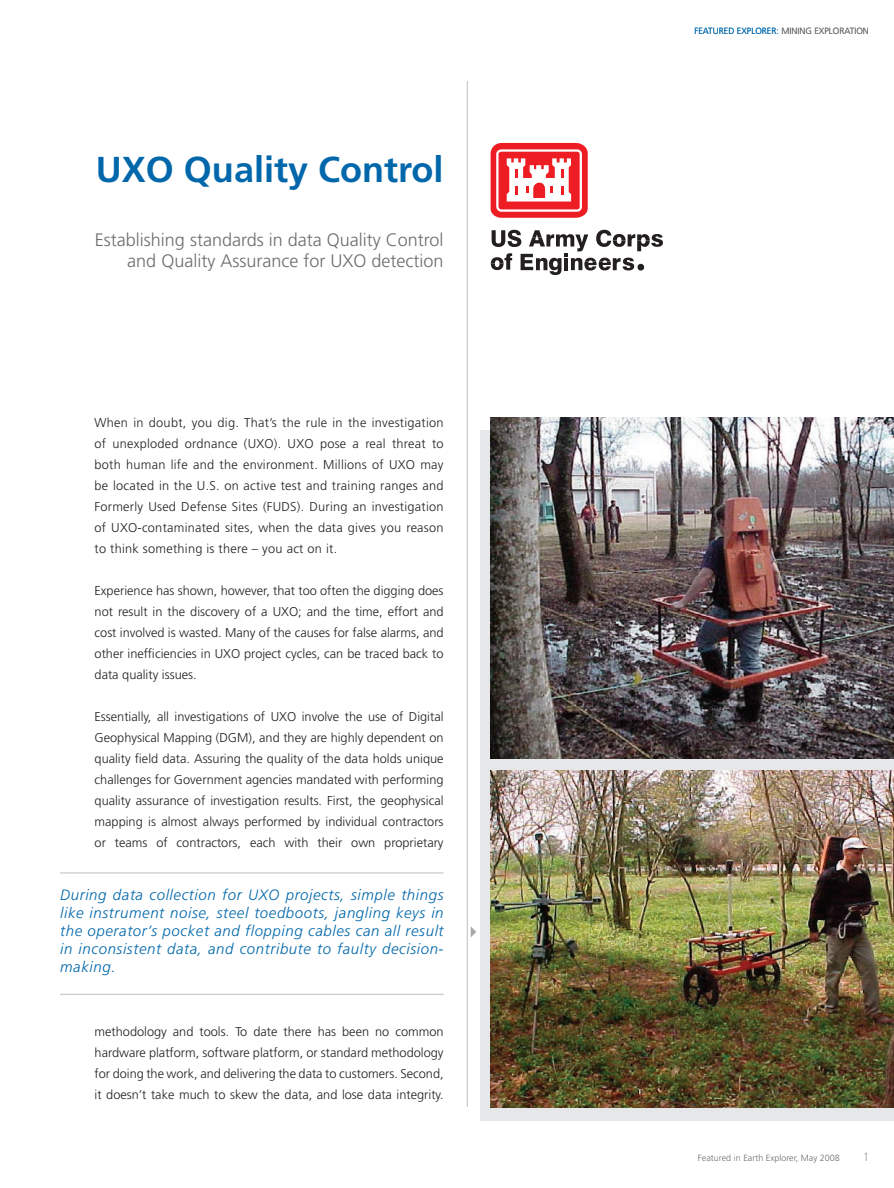
<style>
.page{position:relative;width:894px;height:1188px;background:#fff}
.page>*{position:absolute;margin:0;border:0;box-sizing:border-box;transform-origin:0 0}
.t1{font:700 36px "Frutiger LT Std";color:#0067aa}
.t2{font:300 18px/21.6px "Frutiger LT Std";color:#6c6d70;text-align:right}
.t3{font:italic 300 15px/18px "Frutiger LT Std";letter-spacing:.04em;color:#0067aa;text-align:justify}
.t4{font:300 12.75px/21px "Frutiger LT Std";color:#231f20;text-align:justify}
.t5{font:300 condensed 12px "Frutiger LT Std";color:#939598}
.t6{font:300 9px "Frutiger LT Std";color:#6c6d70}
.t7{font:300 9px "Frutiger LT Std";color:#6c6d70}
.s1{color:#0067aa}
</style>
<div class="page">
<div style="left:480px;top:430px;width:413px;height:690px;background:#e6e7e9"></div>
<img style="left:490px;top:770px;width:403px;height:338px">
<img style="left:490px;top:417px;width:403px;height:341px">
<hr style="left:466px;top:81px;width:1px;height:1026px;background:#bcbdc0">
<svg style="left:490px;top:143px;width:97px;height:75px"></svg>
<svg style="left:490px;top:230px;width:172px;height:45px"></svg>
<hr style="left:60px;top:873px;width:383px;height:1px;background:#bcbdc0">
<hr style="left:60px;top:994px;width:383px;height:1px;background:#bcbdc0">
<svg style="left:470px;top:926px;width:6px;height:11px"></svg>
<h1 class="t1" style="left:96px;top:149px;width:349px">UXO Quality Control</h1>
<h2 class="t2" style="left:95px;top:229px;width:350px">Establishing standards in data Quality Control and Quality Assurance for UXO detection</h2>
<p class="t4" style="left:94px;top:412px;width:350px">When in doubt, you dig. That’s the rule in the investigation of unexploded ordnance (UXO). UXO pose a real threat to both human life and the environment. Millions of UXO may be located in the U .S. on active test and training ranges and Formerly Used Defense Sites (FUDS). During an investigation of UXO-contaminated sites, when the data gives you reason to think something is there – you act on it.</p>
<p class="t4" style="left:95px;top:580px;width:350px">Experience has shown, however, that too often the digging does not result in the discovery of a UXO; and the time, effort and cost involved is wasted. Many of the causes for false alarms, and other inefficiencies in UXO project cycles, can be traced back to data quality issues.</p>
<p class="t4" style="left:95px;top:706px;width:350px">Essentially, all investigations of UXO involve the use of Digital Geophysical Mapping (DGM), and they are highly dependent on quality field data. Assuring the quality of the data holds unique challenges for Government agencies mandated with performing quality assurance of investigation results. First, the geophysical mapping is almost always performed by individual contractors or teams of contractors, each with their own proprietary</p>
<p class="t3" style="left:60px;top:886px;width:385px">During data collection for UXO projects, simple things like instrument noise, steel toedboots, jangling keys in the operator’s pocket and flopping cables can all result in inconsistent data, and contribute to faulty decision&shy;making.</p>
<p class="t4" style="left:95px;top:1021px;width:350px">methodology and tools. To date there has been no common hardware platform, software platform, or standard methodology for doing the work, and delivering the data to customers. Second, it doesn’t take much to skew the data, and lose data integrity.</p>
<p class="t6" style="left:694px;top:26px;width:176px"><span class="s1">Featured Explorer</span><span class="s1">:</span> MINING EXPLORATION</p>
<p class="t7" style="left:697px;top:1153px;width:143px">Featured in Earth Explorer, May 2008</p>
<p class="t5" style="left:862px;top:1150px;width:7px">1</p>
</div>
